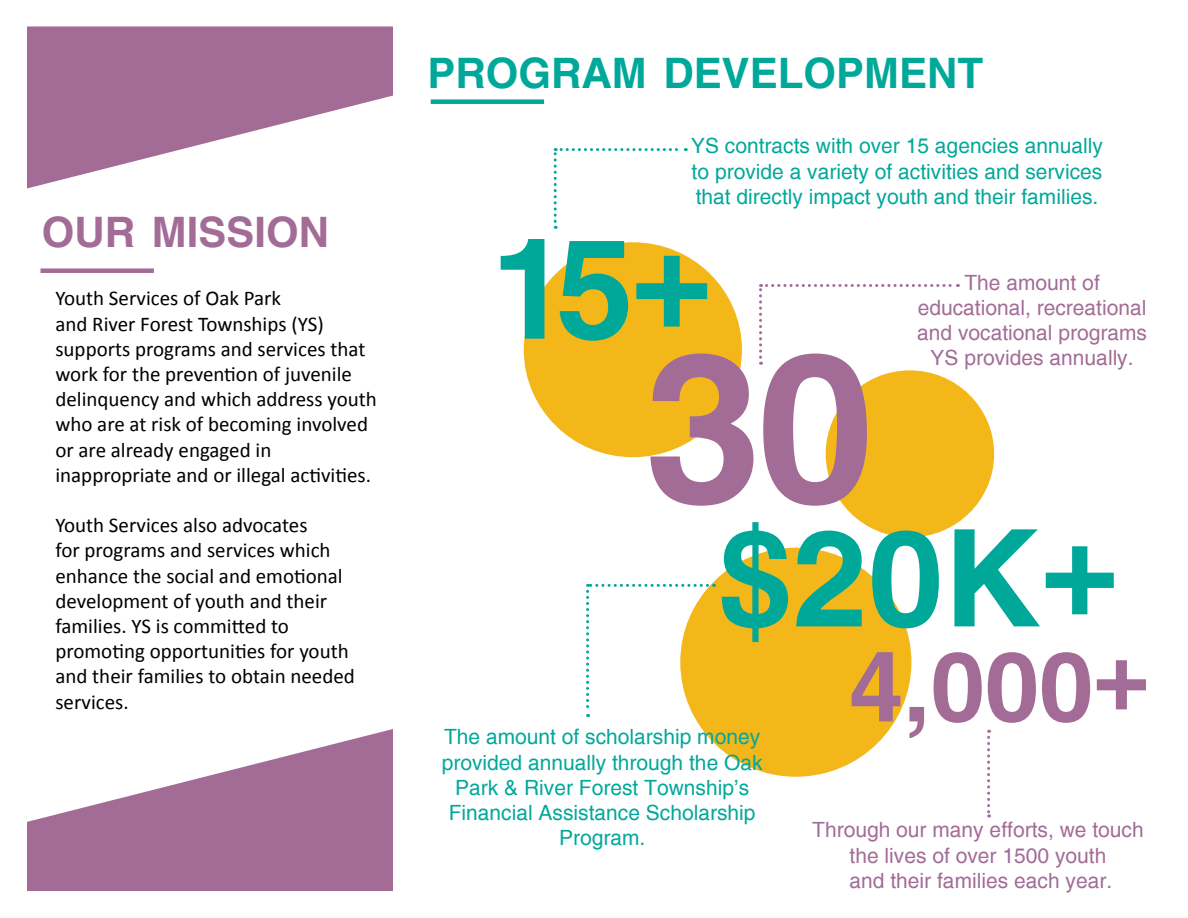
<style>
.page{position:relative;width:1188px;height:918px;background:#fff}
.page>*{position:absolute;margin:0;border:0;box-sizing:border-box;transform-origin:0 0}
.t1{font:700 210px "Helvetica";color:#a26c97}
.t2{font:700 140.4px "Helvetica";color:#00a89a}
.t3{font:700 135px "Helvetica";color:#00a89a}
.t4{font:700 97.5px "Helvetica";color:#a26c97}
.t5{font:700 42px "Helvetica";color:#00a89a}
.t6{font:700 42px "Helvetica";color:#a26c97}
.t7{font:21px/25.2px "Calibri";color:#000}
.t8{font:21px/25.2px "Helvetica";color:#00a89a;text-align:justify}
.t9{font:21px/25.2px "Helvetica";color:#a26c97;text-align:center}
</style>
<div class="page">
<div style="left:826px;top:370px;width:168px;height:167px;background:#f4b71a;border-radius:50%"></div>
<div style="left:40px;top:268px;width:114px;height:5px;background:#a26c97"></div>
<svg style="left:27px;top:729px;width:366px;height:162px;fill:#a26c97"></svg>
<div style="left:524px;top:242px;width:218px;height:215px;background:#f4b71a;border-radius:50%"></div>
<div style="left:680px;top:548px;width:231px;height:229px;background:#f4b71a;border-radius:50%"></div>
<div style="left:431px;top:99px;width:113px;height:5px;background:#00a89a"></div>
<svg style="left:554px;top:148px;width:132px;height:81px"></svg>
<svg style="left:759px;top:284px;width:199px;height:81px"></svg>
<svg style="left:586px;top:584px;width:121px;height:133px"></svg>
<svg style="left:987px;top:730px;width:3px;height:87px"></svg>
<svg style="left:27px;top:26px;width:366px;height:162px;fill:#a26c97"></svg>
<h3 class="t6" style="left:42px;top:207px;width:289px">OUR MISSION</h3>
<p class="t7" style="left:55px;top:286px;width:323px">Youth Services of Oak Park<br>and River Forest Townships (YS) supports programs and services that work for the prevention of juvenile delinquency and which address youth who are at risk of becoming involved or are already engaged in inappropriate and or illegal activities.</p>
<p class="t7" style="left:55px;top:513px;width:301px">Youth Services also advocates<br>for programs and services which enhance the social and emotional development of youth and their families. YS is committed to promoting opportunities for youth and their families to obtain needed services.</p>
<h3 class="t5" style="left:427px;top:47px;width:557px">PROGRAM DEVELOPMENT</h3>
<p class="t8" style="left:691px;top:134px;width:414px">YS contracts with over 15 agencies annually to provide a variety of activities and services that directly impact youth and their families.</p>
<h2 class="t2" style="left:492px;top:203px;width:223px">15+</h2>
<p class="t9" style="left:917px;top:270px;width:231px">The amount of educational, recreational and vocational programs<br>YS provides annually.</p>
<h1 class="t1" style="left:645px;top:300px;width:230px">30</h1>
<h3 class="t3" style="left:718px;top:496px;width:403px">$20K+</h3>
<p class="t8" style="left:442px;top:725px;width:323px;text-align:center">The amount of scholarship money provided annually through the Oak<br>Park &amp; River Forest Township’s<br>Financial Assistance Scholarship<br>Program.</p>
<h3 class="t4" style="left:849px;top:627px;width:302px">4,000+</h3>
<p class="t9" style="left:812px;top:818px;width:333px">Through our many efforts, we touch the lives of over 1500 youth<br>and their families each year.</p>
</div>
